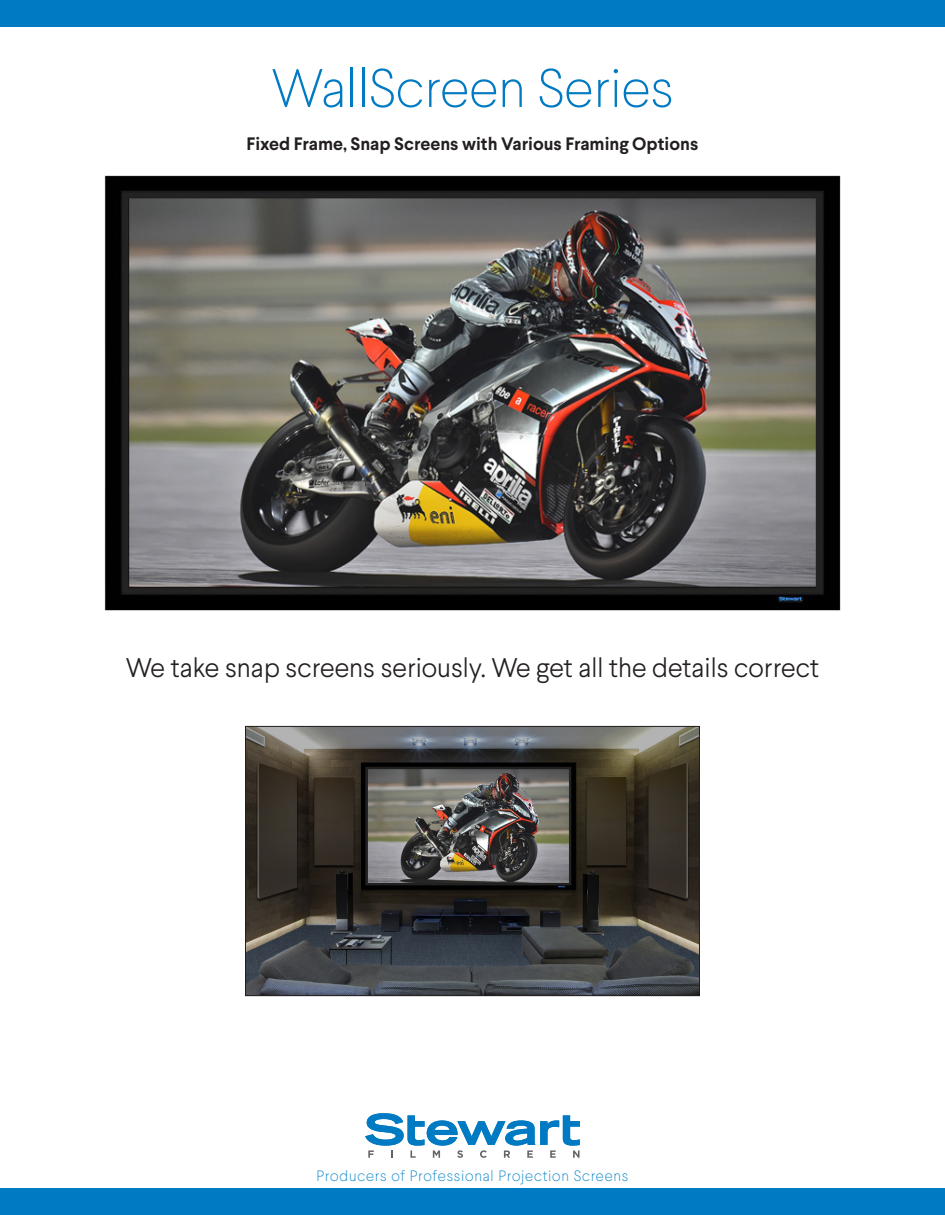
<style>
.page{position:relative;width:945px;height:1215px;background:#fff}
.page>*{position:absolute;margin:0;border:0;box-sizing:border-box;transform-origin:0 0}
.t1{font:100 54px "Larsseit";color:#007ac2}
.t2{font:300 27px "Larsseit";color:#231f20}
.t3{font:700 18px "Larsseit";color:#231f20}
.t4{font:100 15px "Larsseit";letter-spacing:.05em;color:#0c85c8}
</style>
<div class="page">
<div style="left:0;top:0;width:945px;height:27px;background:#007ac2"></div>
<div style="left:0;top:1188px;width:945px;height:27px;background:#007ac2"></div>
<svg style="left:365px;top:1113px;width:215px;height:45px"></svg>
<img style="left:104px;top:175px;width:737px;height:435px">
<img style="left:247px;top:728px;width:451px;height:266px">
<div style="left:245px;top:726px;width:455px;height:270px;border:1px solid #231f20"></div>
<p class="t1" style="left:271px;top:54px;width:404px">WallScreen Series</p>
<p class="t3" style="left:247px;top:132px;width:453px">Fixed Frame, Snap Screens with Various Framing Options</p>
<p class="t2" style="left:126px;top:650px;width:695px">We take snap screens seriously. We get all the details correct</p>
<p class="t4" style="left:317px;top:1166px;width:313px">Producers of Professional Projection Screens</p>
</div>
